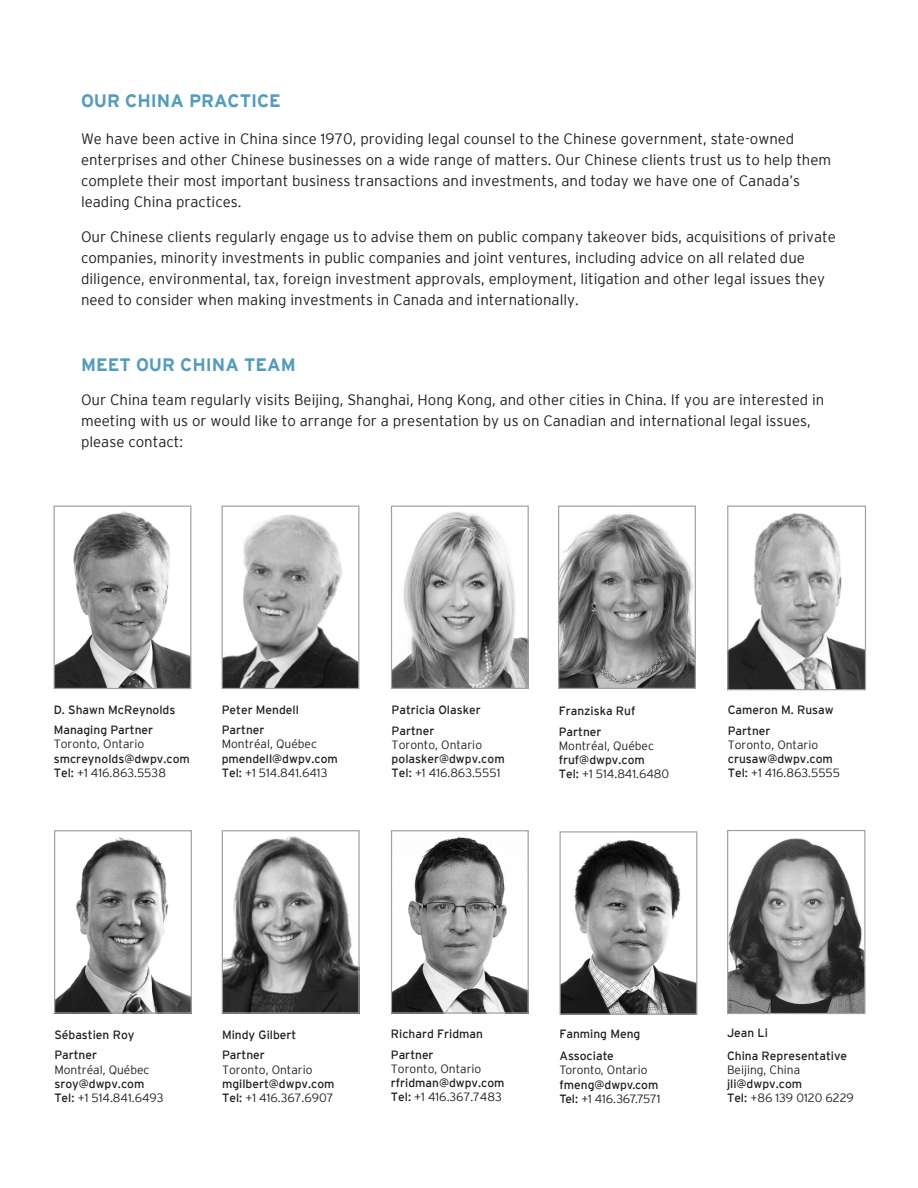
<style>
.page{position:relative;width:918px;height:1188px;background:#fff}
.page>*{position:absolute;margin:0;border:0;box-sizing:border-box;transform-origin:0 0}
.Body_Text{font:700 18px "Interstate";color:#529cbe}
.Subhead_One{font:700 18px "Interstate";color:#529cbe}
.Body_Text-2{font:300 15px/21px "Interstate";color:#231f20}
.Body_Text-3{font:300 12px/14.1px "Interstate";color:#231f20}
.Body_Text-4{font:12px/14.1px "Interstate";color:#231f20}
.s1{font-weight:300}
.s2{font-weight:400}
</style>
<div class="page">
<img style="left:729px;top:838px;width:135px;height:174px">
<div style="left:727px;top:830px;width:139px;height:184px;border:1px solid #a1a1a5"></div>
<img style="left:562px;top:840px;width:133px;height:173px">
<div style="left:560px;top:831px;width:137px;height:184px;border:1px solid #a1a1a5"></div>
<img style="left:224px;top:836px;width:134px;height:176px">
<div style="left:222px;top:830px;width:138px;height:184px;border:1px solid #a1a1a5"></div>
<img style="left:393px;top:837px;width:134px;height:175px">
<div style="left:391px;top:830px;width:138px;height:184px;border:1px solid #a1a1a5"></div>
<img style="left:393px;top:512px;width:134px;height:175px">
<div style="left:391px;top:506px;width:138px;height:183px;border:1px solid #a1a1a5"></div>
<img style="left:224px;top:514px;width:133px;height:173px">
<div style="left:222px;top:506px;width:137px;height:183px;border:1px solid #a1a1a5"></div>
<img style="left:560px;top:513px;width:134px;height:174px">
<div style="left:558px;top:506px;width:138px;height:183px;border:1px solid #a1a1a5"></div>
<img style="left:729px;top:513px;width:135px;height:175px">
<div style="left:727px;top:506px;width:139px;height:184px;border:1px solid #a1a1a5"></div>
<img style="left:56px;top:837px;width:134px;height:175px">
<div style="left:54px;top:830px;width:138px;height:184px;border:1px solid #a1a1a5"></div>
<img style="left:56px;top:511px;width:133px;height:176px">
<div style="left:54px;top:506px;width:137px;height:183px;border:1px solid #a1a1a5"></div>
<p class="Body_Text" style="left:81px;top:90px;width:201px">OUR CHINA PRACTICE</p>
<p class="Body_Text-2" style="left:81px;top:128px;width:752px">We have been active in China since 1970, providing legal counsel to the Chinese government, state-owned enterprises and other Chinese businesses on a wide range of matters. Our Chinese clients trust us to help them complete their most important business transactions and investments, and today we have one of Canada’s leading China practices.</p>
<p class="Body_Text-2" style="left:81px;top:226px;width:756px">Our Chinese clients regularly engage us to advise them on public company takeover bids, acquisitions of private companies, minority investments in public companies and joint ventures, including advice on all related due diligence, environmental, tax, foreign investment approvals, employment, litigation and other legal issues they need to consider when making investments in Canada and internationally.</p>
<p class="Subhead_One" style="left:81px;top:354px;width:216px">MEET OUR CHINA TEAM</p>
<p class="Body_Text-2" style="left:81px;top:389px;width:745px">Our China team regularly visits Beijing, Shanghai, Hong Kong, and other cities in China. If you are interested in meeting with us or would like to arrange for a presentation by us on Canadian and international legal issues, please contact:</p>
<p class="Body_Text-4" style="left:54px;top:702px;width:123px">D. Shawn McReynolds</p>
<p class="Body_Text-4" style="left:54px;top:723px;width:138px">Managing Partner<br><span class="s1">Toronto, Ontario </span>smcreynolds@dwpv.com<br>Tel: <span class="s1">+1 416.863.5538</span></p>
<p class="Body_Text-4" style="left:222px;top:702px;width:79px">Peter Mendell</p>
<p class="Body_Text-3" style="left:222px;top:723px;width:118px"><span class="s2">Partner<br></span>Montréal, Québec <span class="s2">pmendell@dwpv.com<br>Tel:</span> +1 514.841.6413</p>
<p class="Body_Text-4" style="left:392px;top:702px;width:91px">Patricia Olasker</p>
<p class="Body_Text-3" style="left:392px;top:723px;width:115px"><span class="s2">Partner<br></span>Toronto, Ontario <span class="s2">polasker@dwpv.com<br>Tel:</span> +1 416.863.5551</p>
<p class="Body_Text-4" style="left:559px;top:704px;width:78px">Franziska Ruf</p>
<p class="Body_Text-3" style="left:559px;top:725px;width:112px"><span class="s2">Partner<br></span>Montréal, Québec <span class="s2">fruf@dwpv.com<br>Tel:</span> +1 514.841.6480</p>
<p class="Body_Text-4" style="left:728px;top:703px;width:108px">Cameron M. Rusaw</p>
<p class="Body_Text-3" style="left:728px;top:724px;width:114px"><span class="s2">Partner<br></span>Toronto, Ontario <span class="s2">crusaw@dwpv.com<br>Tel:</span> +1 416.863.5555</p>
<p class="Body_Text-4" style="left:54px;top:1027px;width:82px">Sébastien Roy</p>
<p class="Body_Text-3" style="left:54px;top:1048px;width:111px"><span class="s2">Partner<br></span>Montréal, Québec <span class="s2">sroy@dwpv.com<br>Tel:</span> +1 514.841.6493</p>
<p class="Body_Text-4" style="left:222px;top:1027px;width:76px">Mindy Gilbert</p>
<p class="Body_Text-3" style="left:222px;top:1048px;width:114px"><span class="s2">Partner<br></span>Toronto, Ontario <span class="s2">mgilbert@dwpv.com<br>Tel:</span> +1 416.367.6907</p>
<p class="Body_Text-4" style="left:391px;top:1027px;width:94px">Richard Fridman</p>
<p class="Body_Text-3" style="left:391px;top:1048px;width:115px"><span class="s2">Partner<br></span>Toronto, Ontario <span class="s2">rfridman@dwpv.com<br>Tel:</span> +1 416.367.7483</p>
<p class="Body_Text-4" style="left:560px;top:1027px;width:82px">Fanming Meng</p>
<p class="Body_Text-3" style="left:560px;top:1048px;width:90px"><span class="s2">Associate<br></span>Toronto, Ontario</p>
<p class="Body_Text-4" style="left:560px;top:1077px;width:100px">fmeng@dwpv.com</p>
<p class="Body_Text-3" style="left:560px;top:1092px;width:103px"><span class="s2">Tel:</span> +1 416.367.7571</p>
<p class="Body_Text-4" style="left:727px;top:1026px;width:42px">Jean Li</p>
<p class="Body_Text-4" style="left:727px;top:1049px;width:128px">China Representative<br><span class="s1">Beijing, China </span>jli@dwpv.com<br>Tel: <span class="s1">+86 139 0120 6229</span></p>
</div>
